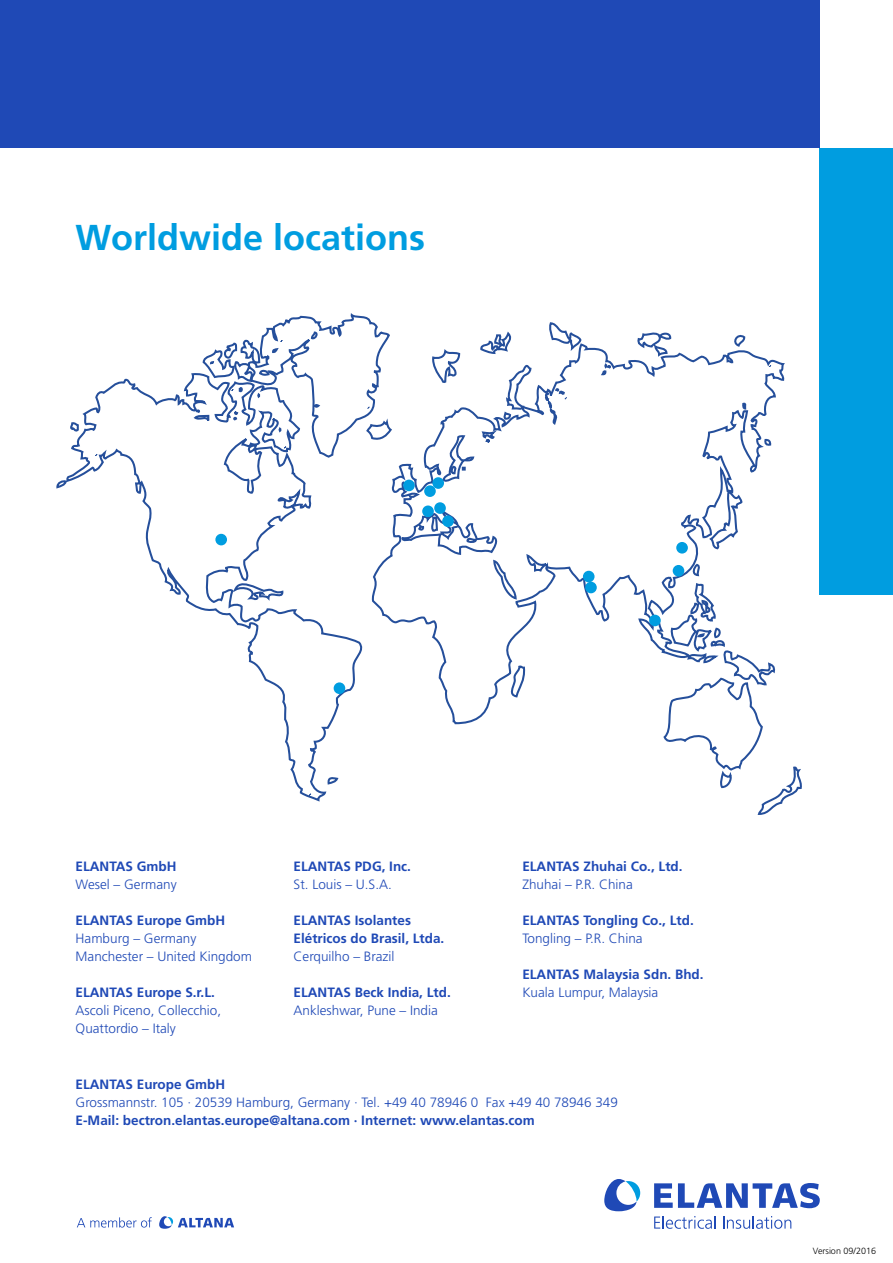
<style>
.page{position:relative;width:893px;height:1263px;background:#fff}
.page>*{position:absolute;margin:0;border:0;box-sizing:border-box;transform-origin:0 0}
.t1{font:700 36px "Frutiger";color:#009de0}
.t2{font:700 13.5px/18px "Frutiger";color:#1f49b6}
.t3{font:300 13.5px/18px "Frutiger";color:#1f49b6}
.t4{font:300 9px "Frutiger";color:#000}
</style>
<div class="page">
<div style="left:820px;top:148px;width:73px;height:446px;background:#009de0"></div>
<div style="left:0;top:0;width:820px;height:148px;background:#1f49b6"></div>
<svg style="left:159px;top:1216px;width:75px;height:13px"></svg>
<svg style="left:77px;top:1217px;width:75px;height:10px"></svg>
<svg style="left:654px;top:1216px;width:61px;height:13px"></svg>
<svg style="left:723px;top:1216px;width:68px;height:13px"></svg>
<svg style="left:654px;top:1183px;width:166px;height:25px"></svg>
<svg style="left:604px;top:1179px;width:36px;height:32px"></svg>
<svg style="left:56px;top:313px;width:746px;height:502px"></svg>
<div style="left:215px;top:534px;width:12px;height:11px;background:#009de0;border-radius:50%"></div>
<div style="left:334px;top:682px;width:11px;height:12px;background:#009de0;border-radius:50%"></div>
<div style="left:403px;top:480px;width:12px;height:11px;background:#009de0;border-radius:50%"></div>
<div style="left:432px;top:477px;width:12px;height:12px;background:#009de0;border-radius:50%"></div>
<div style="left:424px;top:485px;width:12px;height:12px;background:#009de0;border-radius:50%"></div>
<div style="left:422px;top:505px;width:12px;height:12px;background:#009de0;border-radius:50%"></div>
<div style="left:434px;top:502px;width:12px;height:12px;background:#009de0;border-radius:50%"></div>
<div style="left:585px;top:582px;width:12px;height:11px;background:#009de0;border-radius:50%"></div>
<div style="left:673px;top:565px;width:11px;height:11px;background:#009de0;border-radius:50%"></div>
<div style="left:676px;top:542px;width:12px;height:12px;background:#009de0;border-radius:50%"></div>
<div style="left:583px;top:571px;width:11px;height:11px;background:#009de0;border-radius:50%"></div>
<div style="left:442px;top:515px;width:12px;height:12px;background:#009de0;border-radius:50%"></div>
<div style="left:649px;top:615px;width:12px;height:11px;background:#009de0;border-radius:50%"></div>
<h1 class="t1" style="left:76px;top:217px;width:351px">Worldwide locations</h1>
<p class="t2" style="left:76px;top:858px;width:102px">ELANTAS GmbH</p>
<p class="t3" style="left:76px;top:876px;width:102px">Wesel – Germany</p>
<p class="t2" style="left:76px;top:912px;width:151px">ELANTAS Europe GmbH</p>
<p class="t3" style="left:76px;top:930px;width:178px">Hamburg – Germany<br>Manchester – United Kingdom</p>
<p class="t2" style="left:76px;top:984px;width:141px">ELANTAS Europe S.r.L.</p>
<p class="t3" style="left:76px;top:1002px;width:147px">Ascoli Piceno, Collecchio,<br>Quattordio – Italy</p>
<p class="t2" style="left:294px;top:858px;width:119px">ELANTAS PDG, Inc.</p>
<p class="t3" style="left:294px;top:876px;width:100px">St. Louis – U.S.A.</p>
<p class="t2" style="left:294px;top:912px;width:152px">ELANTAS Isolantes<br>Elétricos do Brasil, Ltda.</p>
<p class="t3" style="left:294px;top:948px;width:103px">Cerquilho – Brazil</p>
<p class="t2" style="left:294px;top:984px;width:159px">ELANTAS Beck India, Ltd.</p>
<p class="t3" style="left:294px;top:1002px;width:146px">Ankleshwar, Pune – India</p>
<p class="t2" style="left:522px;top:858px;width:162px">ELANTAS Zhuhai Co., Ltd.</p>
<p class="t3" style="left:522px;top:876px;width:112px">Zhuhai – P.R. China</p>
<p class="t2" style="left:522px;top:912px;width:173px">ELANTAS Tongling Co., Ltd.</p>
<p class="t3" style="left:522px;top:930px;width:122px">Tongling – P.R. China</p>
<p class="t2" style="left:522px;top:966px;width:183px">ELANTAS Malaysia Sdn. Bhd.</p>
<p class="t3" style="left:522px;top:984px;width:138px">Kuala Lumpur, Malaysia</p>
<p class="t2" style="left:76px;top:1075px;width:151px">ELANTAS Europe GmbH</p>
<p class="t3" style="left:76px;top:1093px;width:544px">Grossmannstr. 105 · 20539 Hamburg, Germany · Tel. +49 40 78946 0 Fax +49 40 78946 349</p>
<p class="t2" style="left:76px;top:1111px;width:461px">E-Mail: bectron.elantas.europe@altana.com · Internet: www.elantas.com</p>
<p class="t4" style="left:813px;top:1246px;width:65px">Version 09/2016</p>
</div>
